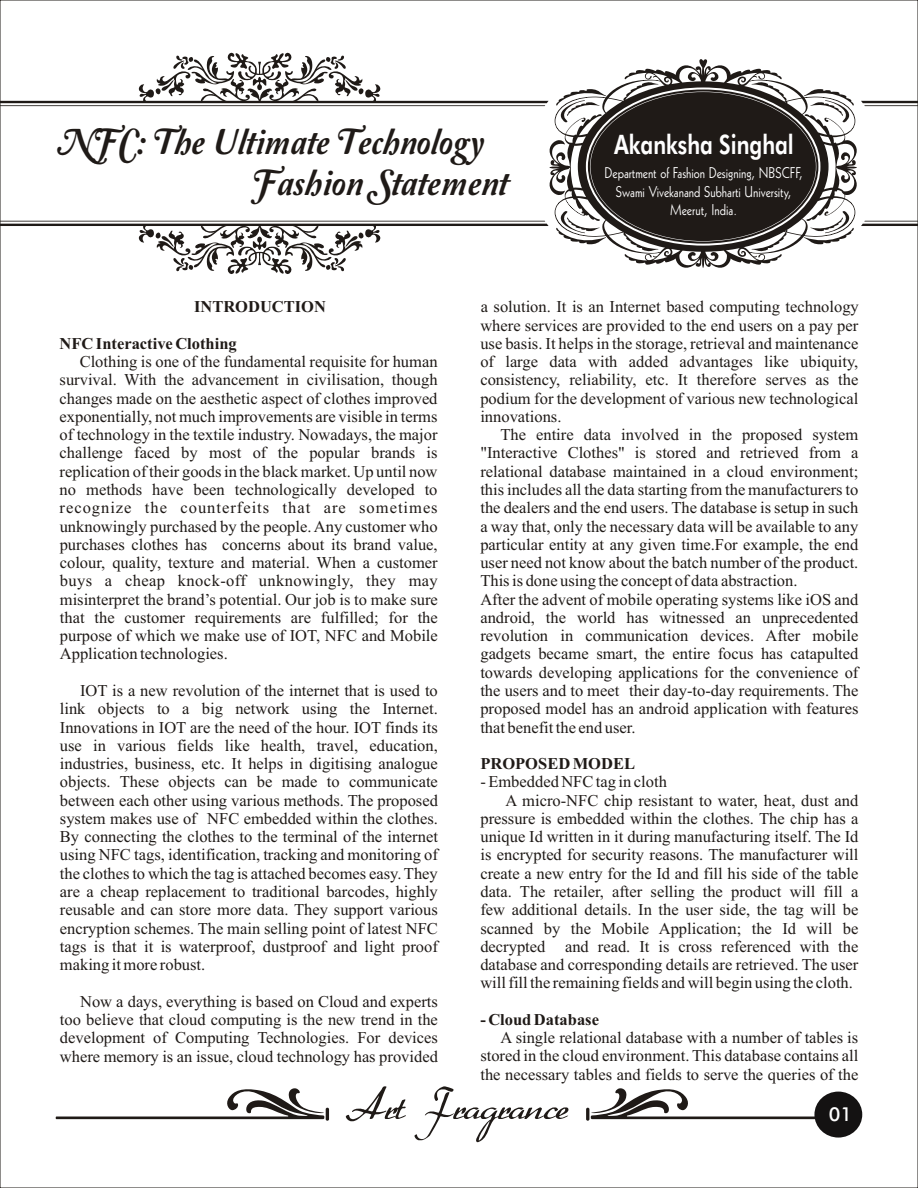
<style>
.page{position:relative;width:918px;height:1188px;background:#fff}
.page>*{position:absolute;margin:0;border:0;box-sizing:border-box;transform-origin:0 0}
.t1{font:37.5px/40.8px "Amperzand";color:#1f1a17;scale:.92 1}
.t2{font:800 26.85px "Futura BT";color:#fff;scale:.77 1}
.t3{font:500 19.2px "Futura BT";color:#fff}
.t4{font:16.5px/18.3px "Times New Roman";color:#1f1a17;text-align:justify}
.t5{font:700 16.5px "Times New Roman";color:#1f1a17}
.t6{font:15.15px/18.8px "Geometric 231 BT Roman C";color:#fff;text-align:center;scale:.87 1}
</style>
<div class="page">
<svg style="left:346px;top:1086px;width:222px;height:56px"></svg>
<svg style="left:56px;top:1088px;width:273px;height:33px"></svg>
<svg style="left:586px;top:1088px;width:273px;height:33px"></svg>
<div style="left:814px;top:1092px;width:48px;height:46px;background:#141212;border-radius:50%"></div>
<svg style="left:549px;top:106px;width:308px;height:115px"></svg>
<svg style="left:586px;top:106px;width:234px;height:115px;background:#2c2725"></svg>
<svg style="left:0;top:52px;width:918px;height:54px"></svg>
<svg style="left:0;top:221px;width:918px;height:54px"></svg>
<h1 class="t1" style="left:253px;top:124px;width:278px;text-indent:-194px">NFC: The Ultimate Technology<br>Fashion Statement</h1>
<h2 class="t2" style="left:614px;top:127px;width:235px">Akanksha Singhal</h2>
<p class="t6" style="left:605px;top:165px;width:229px">Department of Fashion Designing, NBSCFF,<br>Swami Vivekanand Subharti University,<br>Meerut, India.</p>
<p class="t5" style="left:194px;top:296px;width:133px">INTRODUCTION</p>
<p class="t5" style="left:60px;top:332px;width:179px">NFC Interactive Clothing</p>
<p class="t4" style="left:60px;top:354px;width:380px;text-indent:20px">Clothing is one of the fundamental requisite for human survival. With the advancement in civilisation, though changes made on the aesthetic aspect of clothes improved exponentially, not much improvements are visible in terms of technology in the textile industry. Nowadays, the major challenge faced by most of the popular brands is replication of their goods in the black market. Up until now no methods have been technologically developed to recognize the counterfeits that are sometimes unknowingly purchased by the people. Any customer who purchases clothes has concerns about its brand value, colour, quality, texture and material. When a customer buys a cheap knock-off unknowingly, they may misinterpret the brand’s potential. Our job is to make sure that the customer requirements are fulfilled; for the purpose of which we make use of IOT, NFC and Mobile Application technologies.</p>
<p class="t4" style="left:60px;top:683px;width:380px;text-indent:20px">IOT is a new revolution of the internet that is used to link objects to a big network using the Internet.<br>Innovations in IOT are the need of the hour. IOT finds its use in various fields like health, travel, education, industries, business, etc. It helps in digitising analogue objects. These objects can be made to communicate between each other using various methods. The proposed system makes use of NFC embedded within the clothes.<br>By connecting the clothes to the terminal of the internet using NFC tags, identification, tracking and monitoring of the clothes to which the tag is attached becomes easy. They are a cheap replacement to traditional barcodes, highly reusable and can store more data. They support various encryption schemes. The main selling point of latest NFC tags is that it is waterproof, dustproof and light proof making it more robust.</p>
<p class="t4" style="left:60px;top:993px;width:380px;text-indent:20px">Now a days, everything is based on Cloud and experts too believe that cloud computing is the new trend in the development of Computing Technologies. For devices where memory is an issue, cloud technology has provided</p>
<p class="t4" style="left:480px;top:299px;width:380px">a solution. It is an Internet based computing technology where services are provided to the end users on a pay per use basis. It helps in the storage, retrieval and maintenance of large data with added advantages like ubiquity, consistency, reliability, etc. It therefore serves as the podium for the development of various new technological innovations.</p>
<p class="t4" style="left:480px;top:427px;width:380px;text-align:left;text-indent:20px">The entire data involved in the proposed system "Interactive Clothes" is stored and retrieved from a relational database maintained in a cloud environment; this includes all the data starting from the manufacturers to the dealers and the end users. The database is setup in such a way that, only the necessary data will be available to any particular entity at any given time.For example, the end user need not know about the batch number of the product.<br>This is done using the concept of data abstraction.<br>After the advent of mobile operating systems like iOS and android, the world has witnessed an unprecedented revolution in communication devices. After mobile gadgets became smart, the entire focus has catapulted towards developing applications for the convenience of the users and to meet their day-to-day requirements. The proposed model has an android application with features that benefit the end user.</p>
<p class="t5" style="left:480px;top:753px;width:156px">PROPOSED MODEL</p>
<p class="t4" style="left:480px;top:774px;width:188px">- Embedded NFC tag in cloth</p>
<p class="t4" style="left:505px;top:792px;width:354px">A micro-NFC chip resistant to water, heat, dust and</p>
<p class="t4" style="left:480px;top:811px;width:380px">pressure is embedded within the clothes. The chip has a</p>
<p class="t4" style="left:480px;top:829px;width:379px">unique Id written in it during manufacturing itself. The Id</p>
<p class="t4" style="left:480px;top:847px;width:380px">is encrypted for security reasons. The manufacturer will</p>
<p class="t4" style="left:480px;top:865px;width:380px">create a new entry for the Id and fill his side of the table</p>
<p class="t4" style="left:480px;top:884px;width:380px">data. The retailer, after selling the product will fill a</p>
<p class="t4" style="left:480px;top:902px;width:380px">few additional details. In the user side, the tag will be</p>
<p class="t4" style="left:480px;top:920px;width:380px">scanned by the Mobile Application; the Id will be</p>
<p class="t4" style="left:480px;top:939px;width:380px">decrypted and read. It is cross referenced with the</p>
<p class="t4" style="left:480px;top:957px;width:380px">database and corresponding details are retrieved. The user</p>
<p class="t4" style="left:480px;top:975px;width:374px">will fill the remaining fields and will begin using the cloth.</p>
<p class="t5" style="left:480px;top:1008px;width:120px">- Cloud Database</p>
<p class="t4" style="left:480px;top:1030px;width:380px;text-indent:20px">A single relational database with a number of tables is stored in the cloud environment. This database contains all the necessary tables and fields to serve the queries of the</p>
<p class="t3" style="left:829px;top:1102px;width:25px">01</p>
</div>
